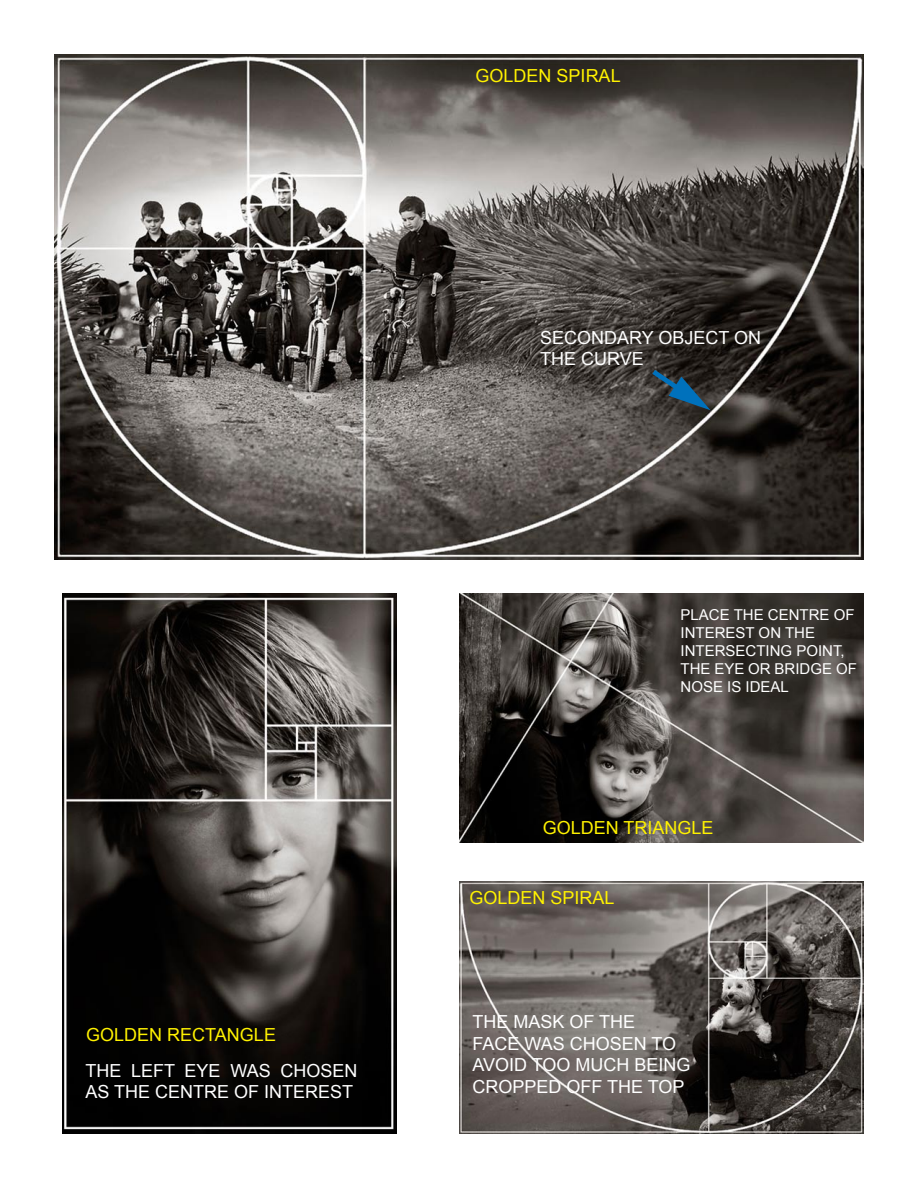
<style>
.page{position:relative;width:918px;height:1188px;background:#fff}
.page>*{position:absolute;margin:0;border:0;box-sizing:border-box;transform-origin:0 0}
.t1{font:21px/25.2px "Arial";color:#fff}
.t2{font:18px/21.6px "Arial";color:#fff}
.t3{font:18px "Arial";color:#fff200}
.t4{font:15px/18px "Arial";color:#fff}
</style>
<div class="page">
<img style="left:459px;top:593px;width:405px;height:249px">
<img style="left:459px;top:882px;width:405px;height:252px">
<img style="left:54px;top:54px;width:810px;height:505px">
<img style="left:62px;top:593px;width:334px;height:540px">
<svg style="left:652px;top:350px;width:59px;height:60px;background:#26363f"></svg>
<p class="t3" style="left:86px;top:1022px;width:191px">GOLDEN RECTANGLE</p>
<p class="t2" style="left:86px;top:1060px;width:273px">THE LEFT EYE WAS CHOSEN<br>AS THE CENTRE OF INTEREST</p>
<p class="t3" style="left:476px;top:64px;width:147px">GOLDEN SPIRAL</p>
<p class="t1" style="left:503px;top:320px;width:177px">OF INTEREST ON<br>THE ARC</p>
<p class="t2" style="left:540px;top:327px;width:223px">SECONDARY OBJECT ON<br>THE CURVE</p>
<p class="t4" style="left:681px;top:606px;width:178px">PLACE THE CENTRE OF<br>INTEREST ON THE<br>INTERSECTING POINT,<br>THE EYE OR BRIDGE OF<br>NOSE IS IDEAL</p>
<p class="t3" style="left:543px;top:816px;width:172px">GOLDEN TRIANGLE</p>
<p class="t3" style="left:469px;top:886px;width:147px">GOLDEN SPIRAL</p>
<p class="t2" style="left:472px;top:1011px;width:220px">THE MASK OF THE<br>FACE WAS CHOSEN TO<br>AVOID TOO MUCH BEING<br>CROPPED OFF THE TOP</p>
</div>
